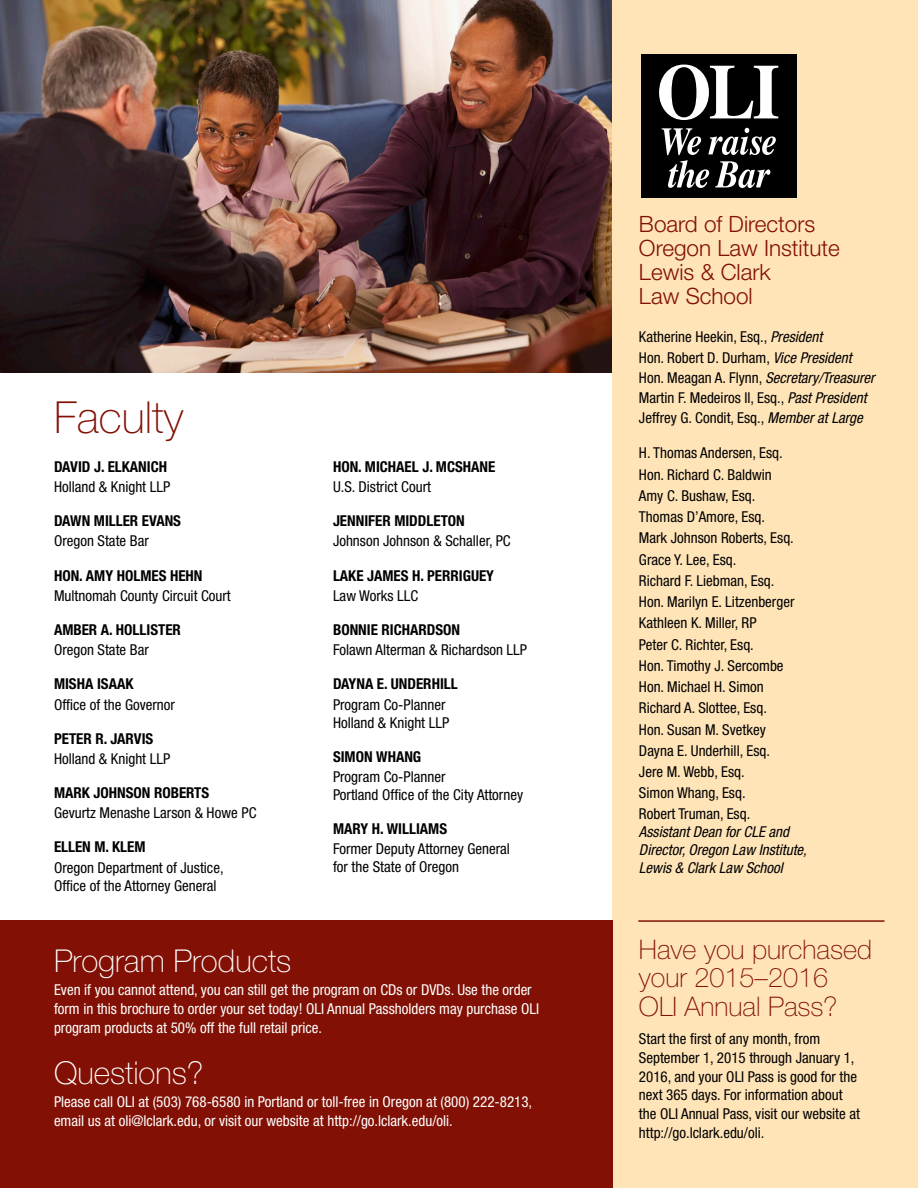
<style>
.page{position:relative;width:918px;height:1188px;background:#fff}
.page>*{position:absolute;margin:0;border:0;box-sizing:border-box;transform-origin:0 0}
.t1{font:100 44.25px "Helvetica Neue";color:#821004}
.t2{font:100 31.5px "Helvetica Neue";color:#fff}
.t3{font:100 27px/28.5px "Helvetica Neue";color:#821004}
.t4{font:300 22.5px/24px "Helvetica Neue";color:#821004}
.Faculty_title{font:condensed 15px/18.8px "Helvetica Neue";color:#000}
.t5{font:condensed 15px/18.8px "Helvetica Neue";color:#fff}
.faculty_name_on_3-pa{font:700 condensed 15px "Helvetica Neue";color:#000}
.t6{font:italic condensed 15px/18px "Helvetica Neue";color:#000}
.s1{font-style:italic}
.s2{font-style:normal}
</style>
<div class="page">
<div style="left:612px;top:0;width:306px;height:1188px;background:#ffe4b8"></div>
<div style="left:0;top:920px;width:612px;height:268px;background:#821004"></div>
<div style="left:641px;top:54px;width:155px;height:143px;background:#000"></div>
<svg style="left:662px;top:128px;width:114px;height:60px"></svg>
<svg style="left:659px;top:65px;width:119px;height:55px"></svg>
<img style="left:0;top:0;width:612px;height:373px">
<hr style="left:638px;top:920px;width:247px;height:2px;background:#821004">
<p class="t1" style="left:54px;top:392px;width:131px">Faculty</p>
<p class="faculty_name_on_3-pa" style="left:54px;top:457px;width:115px">DAVID J. ELKANICH</p>
<p class="Faculty_title" style="left:54px;top:477px;width:118px">Holland &amp; Knight LLP</p>
<p class="faculty_name_on_3-pa" style="left:54px;top:512px;width:129px">DAWN MILLER EVANS</p>
<p class="Faculty_title" style="left:54px;top:532px;width:96px">Oregon State Bar</p>
<p class="faculty_name_on_3-pa" style="left:54px;top:566px;width:150px">HON. AMY HOLMES HEHN</p>
<p class="Faculty_title" style="left:54px;top:586px;width:178px">Multnomah County Circuit Court</p>
<p class="faculty_name_on_3-pa" style="left:54px;top:621px;width:128px">AMBER A. HOLLISTER</p>
<p class="Faculty_title" style="left:54px;top:640px;width:96px">Oregon State Bar</p>
<p class="faculty_name_on_3-pa" style="left:54px;top:675px;width:81px">MISHA ISAAK</p>
<p class="Faculty_title" style="left:54px;top:695px;width:123px">Office of the Governor</p>
<p class="faculty_name_on_3-pa" style="left:54px;top:729px;width:101px">PETER R. JARVIS</p>
<p class="Faculty_title" style="left:54px;top:749px;width:118px">Holland &amp; Knight LLP</p>
<p class="faculty_name_on_3-pa" style="left:54px;top:784px;width:157px">MARK JOHNSON ROBERTS</p>
<p class="Faculty_title" style="left:54px;top:803px;width:204px">Gevurtz Menashe Larson &amp; Howe PC</p>
<p class="faculty_name_on_3-pa" style="left:54px;top:838px;width:93px">ELLEN M. KLEM</p>
<p class="Faculty_title" style="left:54px;top:858px;width:171px;line-height:18px">Oregon Department of Justice,<br>Office of the Attorney General</p>
<p class="faculty_name_on_3-pa" style="left:333px;top:457px;width:164px">HON. MICHAEL J. MCSHANE</p>
<p class="Faculty_title" style="left:333px;top:477px;width:100px">U.S. District Court</p>
<p class="faculty_name_on_3-pa" style="left:333px;top:512px;width:133px">JENNIFER MIDDLETON</p>
<p class="Faculty_title" style="left:333px;top:532px;width:179px">Johnson Johnson &amp; Schaller, PC</p>
<p class="faculty_name_on_3-pa" style="left:333px;top:566px;width:163px">LAKE JAMES H. PERRIGUEY</p>
<p class="Faculty_title" style="left:333px;top:586px;width:87px">Law Works LLC</p>
<p class="faculty_name_on_3-pa" style="left:333px;top:621px;width:129px">BONNIE RICHARDSON</p>
<p class="Faculty_title" style="left:333px;top:640px;width:196px">Folawn Alterman &amp; Richardson LLP</p>
<p class="faculty_name_on_3-pa" style="left:333px;top:675px;width:126px">DAYNA E. UNDERHILL</p>
<p class="Faculty_title" style="left:333px;top:695px;width:118px;line-height:18px">Program Co-Planner<br>Holland &amp; Knight LLP</p>
<p class="faculty_name_on_3-pa" style="left:333px;top:747px;width:90px">SIMON WHANG</p>
<p class="Faculty_title" style="left:333px;top:767px;width:192px;line-height:18px">Program Co-Planner<br>Portland Office of the City Attorney</p>
<p class="faculty_name_on_3-pa" style="left:333px;top:820px;width:116px">MARY H. WILLIAMS</p>
<p class="Faculty_title" style="left:333px;top:840px;width:179px;line-height:18px">Former Deputy Attorney General for the State of Oregon</p>
<p class="t2" style="left:54px;top:943px;width:239px">Program Products</p>
<p class="t5" style="left:54px;top:980px;width:487px">Even if you cannot attend, you can still get the program on CDs or DVDs. Use the order form in this brochure to order your set today! OLI Annual Passholders may purchase OLI program products at 50% off the full retail price.</p>
<p class="t2" style="left:54px;top:1055px;width:151px">Questions?</p>
<p class="t5" style="left:54px;top:1092px;width:480px">Please call OLI at (503) 768-6580 in Portland or toll-free in Oregon at (800) 222-8213, email us at oli@lclark.edu, or visit our website at http://go.lclark.edu/oli.</p>
<p class="t4" style="left:639px;top:211px;width:202px">Board of Directors<br>Oregon Law Institute<br>Lewis &amp; Clark<br>Law School</p>
<p class="Faculty_title" style="left:639px;top:328px;width:185px">Katherine Heekin, Esq., <span class="s1">President</span></p>
<p class="Faculty_title" style="left:639px;top:348px;width:214px">Hon. Robert D. Durham, <span class="s1">Vice President</span></p>
<p class="t6" style="left:639px;top:368px;width:237px"><span class="s2">Hon. Meagan A. Flynn,</span> Secretary/Treasurer</p>
<p class="Faculty_title" style="left:639px;top:388px;width:229px">Martin F. Medeiros II, Esq., <span class="s1">Past President</span></p>
<p class="Faculty_title" style="left:639px;top:408px;width:225px">Jeffrey G. Condit, Esq., <span class="s1">Member at Large</span></p>
<p class="Faculty_title" style="left:639px;top:444px;width:145px">H. Thomas Andersen, Esq.</p>
<p class="Faculty_title" style="left:639px;top:465px;width:134px">Hon. Richard C. Baldwin</p>
<p class="Faculty_title" style="left:639px;top:486px;width:118px">Amy C. Bushaw, Esq.</p>
<p class="Faculty_title" style="left:639px;top:507px;width:128px">Thomas D’Amore, Esq.</p>
<p class="Faculty_title" style="left:639px;top:529px;width:156px">Mark Johnson Roberts, Esq.</p>
<p class="Faculty_title" style="left:639px;top:550px;width:99px">Grace Y. Lee, Esq.</p>
<p class="Faculty_title" style="left:639px;top:571px;width:137px">Richard F. Liebman, Esq.</p>
<p class="Faculty_title" style="left:639px;top:592px;width:157px">Hon. Marilyn E. Litzenberger</p>
<p class="Faculty_title" style="left:639px;top:614px;width:119px">Kathleen K. Miller, RP</p>
<p class="Faculty_title" style="left:639px;top:635px;width:116px">Peter C. Richter, Esq.</p>
<p class="Faculty_title" style="left:639px;top:656px;width:146px">Hon. Timothy J. Sercombe</p>
<p class="Faculty_title" style="left:639px;top:677px;width:126px">Hon. Michael H. Simon</p>
<p class="Faculty_title" style="left:639px;top:699px;width:129px">Richard A. Slottee, Esq.</p>
<p class="Faculty_title" style="left:639px;top:720px;width:128px">Hon. Susan M. Svetkey</p>
<p class="Faculty_title" style="left:639px;top:741px;width:133px">Dayna E. Underhill, Esq.</p>
<p class="Faculty_title" style="left:639px;top:762px;width:107px">Jere M. Webb, Esq.</p>
<p class="Faculty_title" style="left:639px;top:783px;width:108px">Simon Whang, Esq.</p>
<p class="t6" style="left:639px;top:805px;width:169px"><span class="s2">Robert Truman, Esq.<br></span>Assistant Dean for CLE and<br>Director, Oregon Law Institute,<br>Lewis &amp; Clark Law School</p>
<p class="t3" style="left:639px;top:935px;width:235px">Have you purchased your 2015–2016<br>OLI Annual Pass?</p>
<p class="Faculty_title" style="left:639px;top:1029px;width:223px">Start the first of any month, from September 1, 2015 through January 1, 2016, and your OLI Pass is good for the next 365 days. For information about the OLI Annual Pass, visit our website at http://go.lclark.edu/oli.</p>
</div>
